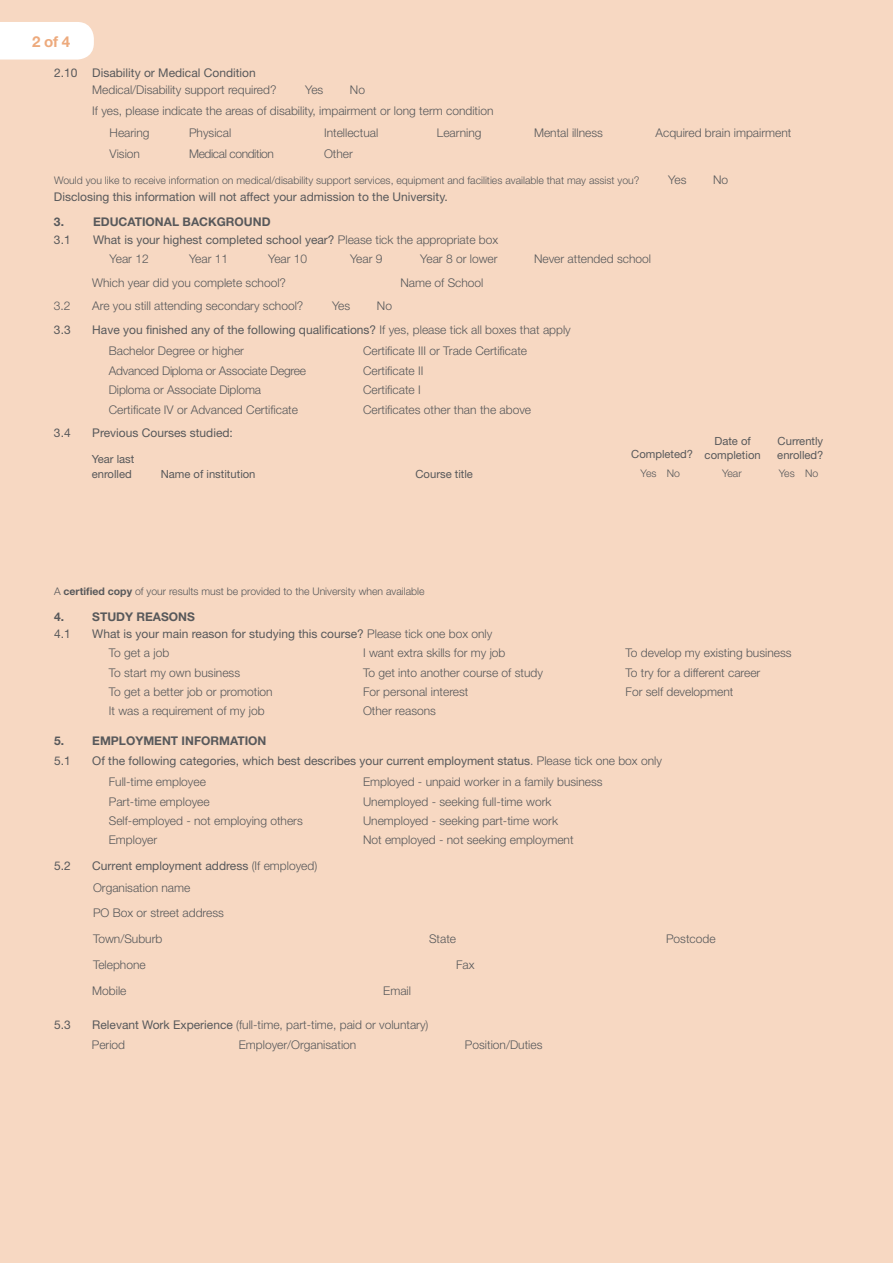
<style>
.page{position:relative;width:893px;height:1263px;background:#f7d8c2}
.page>*{position:absolute;margin:0;border:0;box-sizing:border-box;transform-origin:0 0}
.t1{font:700 15.15px "Helvetica Neue LT Std";color:#edaa7d}
.t2{font:300 12px/21.5px "Helvetica Neue LT Std";color:#58595b}
.t3{font:12px/19.4px "Helvetica Neue LT Std";color:#58595b}
.t4{font:700 12px "Helvetica Neue LT Std";color:#58595b}
.t5{font:300 12px "Helvetica Neue LT Std";letter-spacing:-.02em;color:#58595b}
.t6{font:300 12px "Helvetica Neue LT Std";letter-spacing:-.03em;color:#58595b}
.t7{font:11.25px/14.2px "Helvetica Neue LT Std";color:#58595b}
.t8{font:300 10.5px "Helvetica Neue LT Std";color:#58595b}
.s1{font-weight:300}
.s2{font-weight:400}
.s3{font-weight:700}
</style>
<div class="page">
<div style="left:0;top:22px;width:94px;height:38px;background:#fff"></div>
<p class="t1" style="left:32px;top:32px;width:39px">2 of 4</p>
<p class="t3" style="left:54px;top:62px;width:203px">2.10 Disability or Medical Condition</p>
<p class="t2" style="left:92px;top:79px;width:186px">Medical/Disability support required?</p>
<p class="t2" style="left:305px;top:79px;width:20px">Yes</p>
<p class="t2" style="left:350px;top:79px;width:17px">No</p>
<p class="t2" style="left:92px;top:100px;width:403px">If yes, please indicate the areas of disability, impairment or long term condition</p>
<p class="t2" style="left:110px;top:122px;width:42px">Hearing</p>
<p class="t2" style="left:189px;top:122px;width:44px">Physical</p>
<p class="t2" style="left:324px;top:122px;width:56px">Intellectual</p>
<p class="t2" style="left:437px;top:122px;width:46px">Learning</p>
<p class="t2" style="left:534px;top:122px;width:70px">Mental illness</p>
<p class="t2" style="left:656px;top:122px;width:137px">Acquired brain impairment</p>
<p class="t2" style="left:110px;top:143px;width:32px">Vision</p>
<p class="t6" style="left:189px;top:147px;width:86px">Medical condition</p>
<p class="t2" style="left:324px;top:143px;width:30px">Other</p>
<p class="t8" style="left:54px;top:174px;width:587px">Would you like to receive information on medical/disability support services, equipment and facilities available that may assist you?</p>
<p class="t2" style="left:668px;top:169px;width:20px">Yes</p>
<p class="t2" style="left:713px;top:169px;width:17px">No</p>
<p class="t3" style="left:54px;top:187px;width:395px">Disclosing this information will not affect your admission to the University.</p>
<p class="t4" style="left:54px;top:215px;width:12px">3.</p>
<p class="t4" style="left:93px;top:215px;width:179px">EDUCATIONAL BACKGROUND</p>
<p class="t3" style="left:54px;top:230px;width:18px">3.1</p>
<p class="t3" style="left:110px;top:230px;width:390px;text-indent:-17px">What is your highest completed school year? <span class="s1">Please tick the appropriate box<br>Year 12</span></p>
<p class="t2" style="left:189px;top:248px;width:41px">Year 11</p>
<p class="t2" style="left:268px;top:248px;width:41px">Year 10</p>
<p class="t2" style="left:350px;top:248px;width:34px">Year 9</p>
<p class="t2" style="left:420px;top:248px;width:79px">Year 8 or lower</p>
<p class="t2" style="left:534px;top:248px;width:118px">Never attended school</p>
<p class="t2" style="left:92px;top:271px;width:195px">Which year did you complete school?</p>
<p class="t2" style="left:400px;top:271px;width:85px">Name of School</p>
<p class="t2" style="left:54px;top:295px;width:18px">3.2</p>
<p class="t2" style="left:92px;top:295px;width:213px">Are you still attending secondary school?</p>
<p class="t2" style="left:332px;top:295px;width:20px">Yes</p>
<p class="t2" style="left:377px;top:295px;width:17px">No</p>
<p class="t3" style="left:54px;top:320px;width:18px">3.3</p>
<p class="t2" style="left:109px;top:319px;width:463px;text-indent:-17px"><span class="s2">Have you finished any of the following qualifications?</span> If yes, please tick all boxes that apply<br>Bachelor Degree or higher</p>
<p class="t2" style="left:363px;top:340px;width:166px">Certificate III or Trade Certificate</p>
<p class="t5" style="left:109px;top:363px;width:199px">Advanced Diploma or Associate Degree</p>
<p class="t2" style="left:363px;top:360px;width:62px">Certificate II</p>
<p class="t2" style="left:109px;top:379px;width:154px">Diploma or Associate Diploma</p>
<p class="t2" style="left:363px;top:379px;width:59px">Certificate I</p>
<p class="t2" style="left:109px;top:398px;width:191px">Certificate IV or Advanced Certificate</p>
<p class="t2" style="left:363px;top:398px;width:170px">Certificates other than the above</p>
<p class="t3" style="left:54px;top:423px;width:18px">3.4</p>
<p class="t3" style="left:92px;top:423px;width:142px">Previous Courses studied:</p>
<p class="t7" style="left:92px;top:452px;width:44px">Year last enrolled</p>
<p class="t7" style="left:161px;top:466px;width:96px">Name of institution</p>
<p class="t7" style="left:415px;top:466px;width:59px">Course title</p>
<p class="t7" style="left:705px;top:434px;width:58px;text-align:center">Date of completion</p>
<p class="t7" style="left:777px;top:433px;width:48px">Currently enrolled?</p>
<p class="t8" style="left:779px;top:466px;width:41px">Yes No</p>
<p class="t7" style="left:631px;top:447px;width:63px">Completed?</p>
<p class="t8" style="left:641px;top:466px;width:41px">Yes No</p>
<p class="t8" style="left:722px;top:467px;width:21px">Year</p>
<p class="t8" style="left:54px;top:585px;width:372px">A <span class="s3">certified copy</span> of your results must be provided to the University when available</p>
<p class="t4" style="left:54px;top:609px;width:142px">4. STUDY REASONS</p>
<p class="t3" style="left:54px;top:624px;width:18px">4.1</p>
<p class="t3" style="left:109px;top:624px;width:385px;text-indent:-17px">What is your main reason for studying this course? <span class="s1">Please tick one box only<br>To get a job</span></p>
<p class="t2" style="left:363px;top:642px;width:144px">I want extra skills for my job</p>
<p class="t2" style="left:626px;top:642px;width:168px">To develop my existing business</p>
<p class="t2" style="left:109px;top:661px;width:133px">To start my own business</p>
<p class="t2" style="left:363px;top:661px;width:181px">To get into another course of study</p>
<p class="t2" style="left:626px;top:661px;width:136px">To try for a different career</p>
<p class="t2" style="left:109px;top:681px;width:165px">To get a better job or promotion</p>
<p class="t2" style="left:363px;top:681px;width:107px">For personal interest</p>
<p class="t2" style="left:626px;top:681px;width:109px">For self development</p>
<p class="t2" style="left:109px;top:700px;width:157px">It was a requirement of my job</p>
<p class="t2" style="left:363px;top:700px;width:74px">Other reasons</p>
<p class="t4" style="left:54px;top:734px;width:214px">5. EMPLOYMENT INFORMATION</p>
<p class="t3" style="left:54px;top:750px;width:18px">5.1</p>
<p class="t3" style="left:109px;top:749px;width:555px;line-height:21.5px;text-indent:-17px">Of the following categories, which best describes your current employment status<span class="s1">. Please tick one box only<br>Full-time employee</span></p>
<p class="t2" style="left:363px;top:771px;width:241px">Employed - unpaid worker in a family business</p>
<p class="t2" style="left:109px;top:790px;width:102px">Part-time employee</p>
<p class="t2" style="left:363px;top:790px;width:190px">Unemployed - seeking full-time work</p>
<p class="t2" style="left:109px;top:810px;width:196px">Self-employed - not employing others</p>
<p class="t2" style="left:363px;top:810px;width:196px">Unemployed - seeking part-time work</p>
<p class="t2" style="left:109px;top:829px;width:50px">Employer</p>
<p class="t2" style="left:363px;top:829px;width:212px">Not employed - not seeking employment</p>
<p class="t3" style="left:54px;top:856px;width:18px">5.2</p>
<p class="t2" style="left:92px;top:855px;width:226px"><span class="s2">Current employment address</span> (If employed)<br>Organisation name</p>
<p class="t2" style="left:93px;top:900px;width:132px;line-height:25.8px">PO Box or street address<br>Town/Suburb</p>
<p class="t2" style="left:429px;top:928px;width:29px">State</p>
<p class="t2" style="left:666px;top:928px;width:51px">Postcode</p>
<p class="t2" style="left:93px;top:954px;width:54px">Telephone</p>
<p class="t2" style="left:456px;top:954px;width:20px">Fax</p>
<p class="t2" style="left:92px;top:979px;width:36px">Mobile</p>
<p class="t2" style="left:383px;top:979px;width:29px">Email</p>
<p class="t3" style="left:54px;top:1015px;width:18px">5.3</p>
<p class="t2" style="left:92px;top:1014px;width:338px"><span class="s2">Relevant Work Experience</span> (full-time, part-time, paid or voluntary)</p>
<p class="t2" style="left:92px;top:1034px;width:35px">Period</p>
<p class="t2" style="left:239px;top:1034px;width:119px">Employer/Organisation</p>
<p class="t2" style="left:465px;top:1034px;width:79px">Position/Duties</p>
</div>
